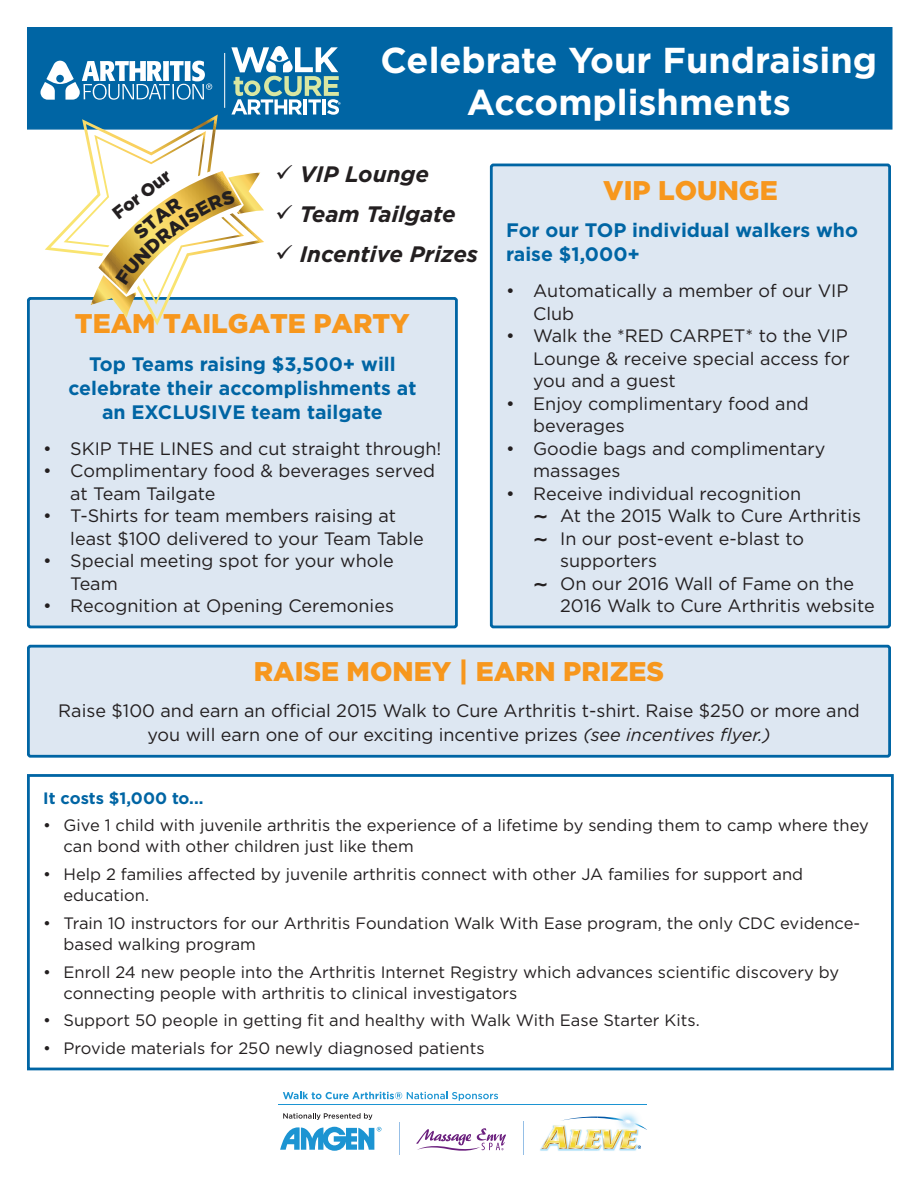
<style>
.page{position:relative;width:918px;height:1188px;background:#fff}
.page>*{position:absolute;margin:0;border:0;box-sizing:border-box;transform-origin:0 0}
.t1{font:700 36px/42px "Gotham";color:#fff;text-align:center}
.t2{font:900 27px "Gotham Black Std";color:#f7971d}
.t3{font:italic 700 22.35px "Gotham";color:#231f20}
.t4{font:700 19.5px/24px "Gotham";color:#0065a4}
.t5{font:18px/22.5px "Gotham";color:#231f20}
.t6{font:900 17.55px "Gotham Black Std";color:#231f20}
.t7{font:16.5px/21px "Gotham";color:#231f20}
.t8{font:700 16.5px "Gotham";color:#0065a4}
.s1{font-family:"Kabel IT Cby BT";font-weight:900}
.s2{font-style:italic}
</style>
<div class="page">
<div style="left:27px;top:27px;width:865px;height:103px;background:#0065a4;border:2px solid #0065a4"></div>
<svg style="left:280px;top:1127px;width:101px;height:24px"></svg>
<hr style="left:399px;top:1122px;width:1px;height:33px;background:#97bfe6">
<svg style="left:416px;top:1128px;width:90px;height:23px"></svg>
<hr style="left:278px;top:1104px;width:369px;height:1px;background:#1c94d2">
<svg style="left:283px;top:1092px;width:215px;height:9px"></svg>
<svg style="left:283px;top:1113px;width:89px;height:7px"></svg>
<img style="left:523px;top:1112px;width:114px;height:39px">
<img style="left:523px;top:1122px;width:1px;height:33px">
<img style="left:560px;top:1117px;width:38px;height:2px">
<img style="left:598px;top:1117px;width:49px;height:13px">
<svg style="left:541px;top:1119px;width:100px;height:30px"></svg>
<div style="left:489px;top:163px;width:402px;height:466px;background:#dde7f2"></div>
<div style="left:27px;top:297px;width:431px;height:332px;background:#dde7f2"></div>
<div style="left:27px;top:774px;width:867px;height:296px;border:3px solid #0065a4"></div>
<svg style="left:27px;top:644px;width:864px;height:114px;background:#ccddec"></svg>
<svg style="left:40px;top:46px;width:301px;height:309px"></svg>
<p class="t1" style="left:380px;top:39px;width:498px">Celebrate Your Fundraising<br>Accomplishments</p>
<p class="t6" style="left:108px;top:207px;width:70px;rotate:-38deg">For Our</p>
<p class="t3" style="left:275px;top:159px;width:155px">✓ VIP Lounge</p>
<p class="t3" style="left:275px;top:200px;width:182px">✓ Team Tailgate</p>
<p class="t3" style="left:275px;top:240px;width:204px">✓ Incentive Prizes</p>
<p class="t2" style="left:75px;top:308px;width:336px">TEAM TAILGATE PARTY</p>
<p class="t4" style="left:68px;top:352px;width:350px;text-align:center">Top Teams raising $3,500+ will celebrate their accomplishments at an EXCLUSIVE team tailgate</p>
<p class="t5" style="left:43px;top:437px;width:400px">• SKIP THE LINES and cut straight through!</p>
<p class="t5" style="left:70px;top:459px;width:366px;text-indent:-27px">• Complimentary food &amp; beverages served at Team Tailgate</p>
<p class="t5" style="left:70px;top:504px;width:355px;text-indent:-27px">• T-Shirts for team members raising at least $100 delivered to your Team Table</p>
<p class="t5" style="left:70px;top:549px;width:325px;text-indent:-27px">• Special meeting spot for your whole<br>Team</p>
<p class="t5" style="left:43px;top:594px;width:352px">• Recognition at Opening Ceremonies</p>
<p class="t2" style="left:603px;top:174px;width:176px">VIP LOUNGE</p>
<p class="t4" style="left:506px;top:218px;width:353px">For our TOP individual walkers who raise $1,000+</p>
<p class="t5" style="left:533px;top:279px;width:317px;text-indent:-27px">• Automatically a member of our VIP<br>Club</p>
<p class="t5" style="left:533px;top:324px;width:318px;text-align:justify;text-indent:-27px">• Walk the *RED CARPET* to the VIP Lounge &amp; receive special access for you and a guest</p>
<p class="t5" style="left:533px;top:392px;width:277px;text-indent:-27px">• Enjoy complimentary food and beverages</p>
<p class="t5" style="left:533px;top:437px;width:294px;text-indent:-27px">• Goodie bags and complimentary massages</p>
<p class="t5" style="left:506px;top:482px;width:297px">• Receive individual recognition</p>
<p class="t5" style="left:533px;top:504px;width:329px"><span class="s1">~</span> At the 2015 Walk to Cure Arthritis</p>
<p class="t5" style="left:560px;top:527px;width:245px;text-indent:-27px"><span class="s1">~</span> In our post-event e-blast to supporters</p>
<p class="t5" style="left:560px;top:572px;width:316px;text-indent:-27px"><span class="s1">~</span> On our 2016 Wall of Fame on the<br>2016 Walk to Cure Arthritis website</p>
<p class="t2" style="left:254px;top:656px;width:412px">RAISE MONEY | EARN PRIZES</p>
<p class="t5" style="left:58px;top:699px;width:803px;line-height:24px;text-align:center">Raise $100 and earn an official 2015 Walk to Cure Arthritis t-shirt. Raise $250 or more and you will earn one of our exciting incentive prizes <span class="s2">(see incentives flyer.)</span></p>
<p class="t8" style="left:43px;top:787px;width:162px">It costs $1,000 to...</p>
<p class="t7" style="left:64px;top:815px;width:807px;text-indent:-20px">• Give 1 child with juvenile arthritis the experience of a lifetime by sending them to camp where they can bond with other children just like them</p>
<p class="t7" style="left:64px;top:863px;width:741px;text-indent:-20px">• Help 2 families affected by juvenile arthritis connect with other JA families for support and education.</p>
<p class="t7" style="left:64px;top:912px;width:798px;text-indent:-20px">• Train 10 instructors for our Arthritis Foundation Walk With Ease program, the only CDC evidence&shy;based walking program</p>
<p class="t7" style="left:64px;top:961px;width:777px;text-indent:-20px">• Enroll 24 new people into the Arthritis Internet Registry which advances scientific discovery by connecting people with arthritis to clinical investigators</p>
<p class="t7" style="left:43px;top:1010px;width:658px">• Support 50 people in getting fit and healthy with Walk With Ease Starter Kits.</p>
<p class="t7" style="left:43px;top:1037px;width:443px">• Provide materials for 250 newly diagnosed patients</p>
</div>
